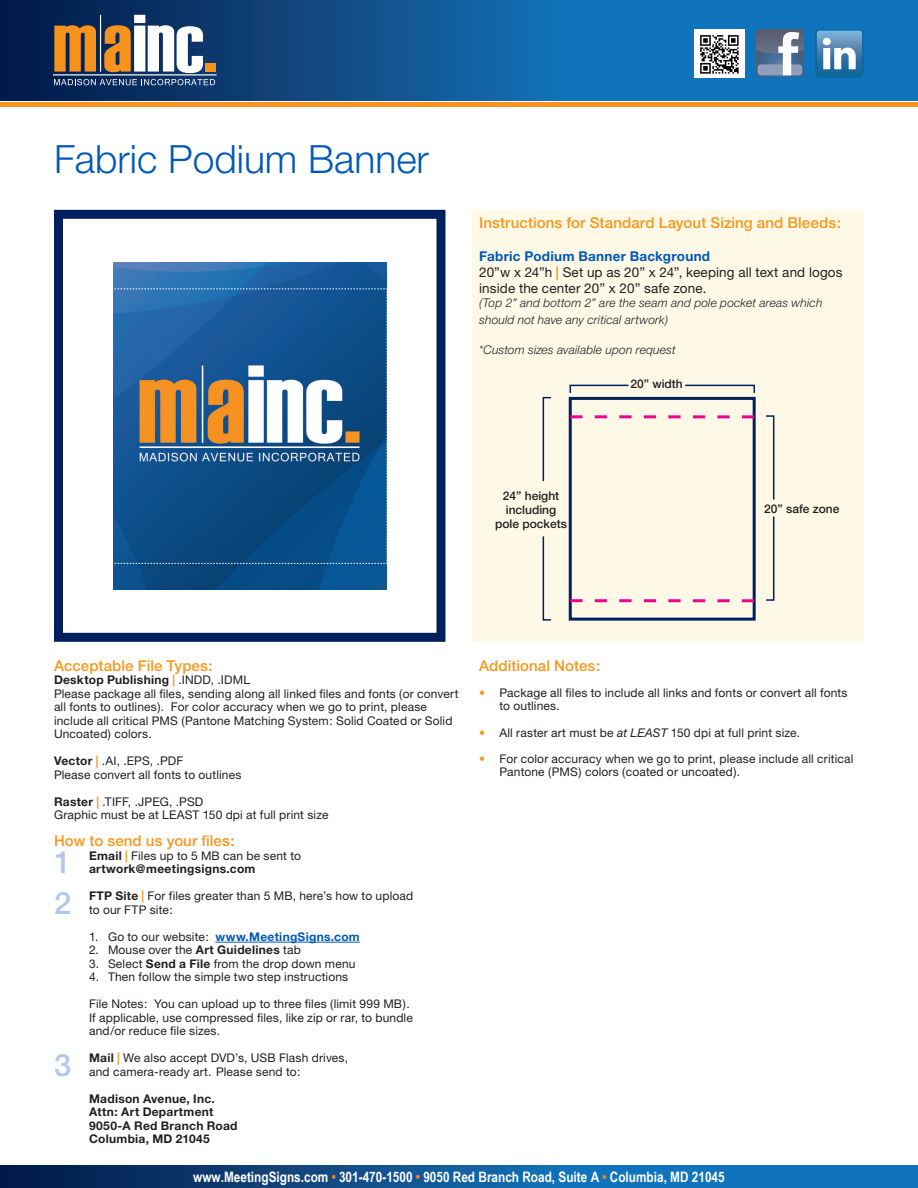
<style>
.page{position:relative;width:918px;height:1188px;background:#fff}
.page>*{position:absolute;margin:0;border:0;box-sizing:border-box;transform-origin:0 0}
.t1{font:300 39px "Helvetica Neue";color:#0058b8}
.t2{font:500 30.9px "Helvetica Neue";color:#b4c8eb}
.t3{font:500 15px "Helvetica Neue";letter-spacing:.005em;color:#f7971d}
.t4{font:700 14.4px "Arial Narrow";color:#fff}
.t5{font:13.5px/16.2px "Helvetica Neue";letter-spacing:.01em;color:#231f20}
.t6{font:700 13.5px "Helvetica Neue";letter-spacing:.02em;color:#0058b8}
.t7{font:12px/13.5px "Helvetica Neue";letter-spacing:.015em;color:#231f20}
.t8{font:700 12px/13.5px "Helvetica Neue";letter-spacing:.025em;color:#231f20}
.t9{font:italic 300 12px/16.2px "Helvetica Neue";letter-spacing:.015em;color:#231f20}
.t10{font:500 12px "Helvetica Neue";color:#231f20}
.t11{font:700 12px "Helvetica Neue";letter-spacing:.025em;color:#0058b8}
.s1{font-weight:700;color:#f7971d}
.s2{font-weight:700}
.s3{color:#f7971d}
.s4{font-weight:400}
.s5{font-weight:400;color:#231f20}
.s6{font-style:italic}
.s7{color:#f58427}
</style>
<div class="page">
<svg style="left:0;top:1165px;width:918px;height:23px;background:#0e5694"></svg>
<svg style="left:0;top:0;width:918px;height:100px;background:#0f5897"></svg>
<svg style="left:54px;top:25px;width:42px;height:47px;background:#c77d27"></svg>
<hr style="left:100px;top:15px;width:1px;height:57px;background:#fff">
<svg style="left:104px;top:15px;width:99px;height:58px"></svg>
<div style="left:205px;top:63px;width:11px;height:9px;background:#f7931d"></div>
<svg style="left:54px;top:79px;width:161px;height:6px"></svg>
<hr style="left:53px;top:74px;width:164px;height:1px;background:#fff">
<hr style="left:0;top:102px;width:918px;height:4px;background:#f7931d">
<div style="left:54px;top:210px;width:392px;height:432px;border:9px solid #00215d"></div>
<hr style="left:215px;top:942px;width:145px;height:1px;background:#0058b8">
<svg style="left:756px;top:29px;width:48px;height:48px"></svg>
<svg style="left:816px;top:29px;width:47px;height:49px"></svg>
<img style="left:695px;top:29px;width:50px;height:48px">
<img style="left:113px;top:262px;width:273px;height:328px">
<svg style="left:113px;top:288px;width:274px;height:276px;background:#32638f"></svg>
<div style="left:472px;top:210px;width:392px;height:432px;background:#fef9e7"></div>
<div style="left:569px;top:397px;width:187px;height:224px;border:3px solid #00215d"></div>
<svg style="left:570px;top:599px;width:184px;height:3px"></svg>
<svg style="left:542px;top:396px;width:9px;height:86px"></svg>
<svg style="left:766px;top:516px;width:9px;height:85px"></svg>
<svg style="left:766px;top:415px;width:9px;height:85px"></svg>
<svg style="left:542px;top:536px;width:9px;height:85px"></svg>
<svg style="left:570px;top:415px;width:184px;height:3px"></svg>
<svg style="left:685px;top:384px;width:70px;height:9px"></svg>
<svg style="left:569px;top:384px;width:60px;height:9px"></svg>
<p class="t1" style="left:54px;top:136px;width:376px">Fabric Podium Banner</p>
<p class="t3" style="left:479px;top:214px;width:363px">Instructions for Standard Layout Sizing and Bleeds:</p>
<p class="t6" style="left:479px;top:247px;width:232px">Fabric Podium Banner Background</p>
<p class="t5" style="left:479px;top:264px;width:365px">20”w x 24”h <span class="s1">|</span> Set up as 20” x 24”, keeping all text and logos inside the center 20” x 20” safe zone.</p>
<p class="t9" style="left:479px;top:295px;width:345px">(Top 2” and bottom 2” are the seam and pole pocket areas which should not have any critical artwork)</p>
<p class="t9" style="left:479px;top:342px;width:198px">*Custom sizes available upon request</p>
<p class="t10" style="left:503px;top:488px;width:58px">24” height</p>
<p class="t10" style="left:506px;top:503px;width:52px">including</p>
<p class="t10" style="left:495px;top:517px;width:73px">pole pockets</p>
<p class="t10" style="left:630px;top:377px;width:54px">20” width</p>
<p class="t10" style="left:764px;top:502px;width:77px">20” safe zone</p>
<p class="t3" style="left:54px;top:657px;width:160px">Acceptable File Types:</p>
<p class="t7" style="left:54px;top:673px;width:406px"><span class="s2">Desktop Publishing</span> <span class="s1">|</span> .INDD, .IDML<br>Please package all files, sending along all linked files and fonts (or convert all fonts to outlines). For color accuracy when we go to print, please include all critical PMS (Pantone Matching System: Solid Coated or Solid Uncoated) colors.</p>
<p class="t7" style="left:54px;top:754px;width:189px"><span class="s2">Vector</span> <span class="s1">|</span> .AI, .EPS, .PDF<br>Please convert all fonts to outlines</p>
<p class="t7" style="left:54px;top:795px;width:276px"><span class="s2">Raster</span> <span class="s1">|</span> .TIFF, .JPEG, .PSD<br>Graphic must be at LEAST 150 dpi at full print size</p>
<p class="t3" style="left:54px;top:832px;width:182px">How to send us your files:</p>
<h2 class="t2" style="left:54px;top:844px;width:19px">1</h2>
<p class="t8" style="left:89px;top:849px;width:213px">Email <span class="s3">|</span> <span class="s4">Files up to 5 MB can be sent to </span>artwork@meetingsigns.com</p>
<h2 class="t2" style="left:54px;top:885px;width:19px">2</h2>
<p class="t7" style="left:89px;top:889px;width:326px"><span class="s2">FTP Site</span> <span class="s1">|</span> For files greater than 5 MB, here’s how to upload to our FTP site:</p>
<p class="t11" style="left:89px;top:929px;width:272px"><span class="s5">1. Go to our website:</span> www.MeetingSigns.com</p>
<p class="t7" style="left:89px;top:943px;width:213px">2. Mouse over the <span class="s2">Art Guidelines</span> tab</p>
<p class="t7" style="left:89px;top:957px;width:268px">3. Select <span class="s2">Send a File</span> from the drop down menu</p>
<p class="t7" style="left:89px;top:970px;width:261px">4. Then follow the simple two step instructions</p>
<p class="t7" style="left:89px;top:997px;width:325px">File Notes: You can upload up to three files (limit 999 MB).<br>If applicable, use compressed files, like zip or rar, to bundle and/or reduce file sizes.</p>
<h2 class="t2" style="left:54px;top:1047px;width:19px">3</h2>
<p class="t7" style="left:89px;top:1051px;width:261px"><span class="s2">Mail</span> <span class="s1">|</span> We also accept DVD’s, USB Flash drives, and camera-ready art. Please send to:</p>
<p class="t8" style="left:89px;top:1092px;width:150px">Madison Avenue, Inc.<br>Attn: Art Department<br>9050-A Red Branch Road<br>Columbia, MD 21045</p>
<p class="t3" style="left:479px;top:657px;width:122px">Additional Notes:</p>
<p class="t7" style="left:499px;top:686px;width:350px;text-indent:-20px"><span class="s3">•</span> Package all files to include all links and fonts or convert all fonts to outlines.</p>
<p class="t7" style="left:479px;top:725px;width:322px"><span class="s3">•</span> All raster art must be <span class="s6">at LEAST</span> 150 dpi at full print size.</p>
<p class="t7" style="left:479px;top:752px;width:376px"><span class="s3">•</span> For color accuracy when we go to print, please include all critical</p>
<p class="t7" style="left:499px;top:765px;width:242px">Pantone (PMS) colors (coated or uncoated).</p>
<p class="t4" style="left:193px;top:1166px;width:533px">www.MeetingSigns.com <span class="s7">•</span> 301-470-1500 <span class="s7">•</span> 9050 Red Branch Road, Suite A <span class="s7">•</span> Columbia, MD 21045</p>
</div>
